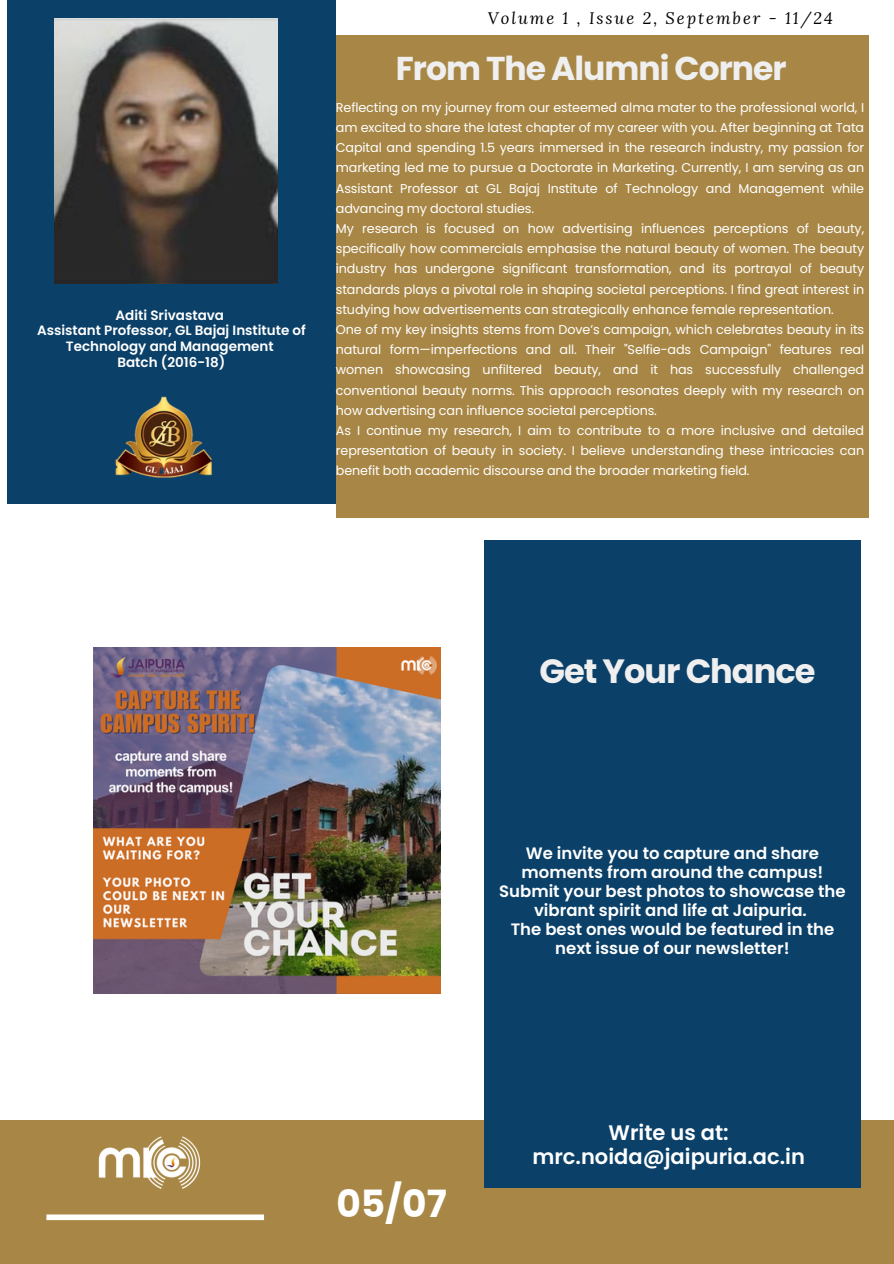
<style>
.page{position:relative;width:894px;height:1264px;background:#fff}
.page>*{position:absolute;margin:0;border:0;box-sizing:border-box;transform-origin:0 0}
.t1{font:700 37.5px "Poppins";color:#fff}
.t2{font:700 33.6px "Poppins";letter-spacing:-.03em;color:#efefef}
.t3{font:700 33px "Poppins";letter-spacing:-.03em;color:#efefef}
.t4{font:600 21px/24.8px "Poppins";color:#fff;text-align:center}
.t5{font:600 16.5px/19.2px "Poppins";color:#fff;text-align:center}
.t6{font:italic 16.5px "Lora";letter-spacing:.12em;color:#000}
.t7{font:600 13.5px/15.8px "Poppins";color:#fff;text-align:center}
.t8{font:12.75px/20.2px "Poppins";letter-spacing:-.01em;color:#fff;text-align:justify}
</style>
<div class="page">
<div style="left:336px;top:35px;width:532px;height:483px;background:#a88746"></div>
<div style="left:7px;top:0;width:329px;height:503px;background:#0b4068"></div>
<div style="left:0;top:1120px;width:893px;height:143px;background:#a88746"></div>
<div style="left:484px;top:540px;width:376px;height:647px;background:#0b4068"></div>
<div style="left:46px;top:1214px;width:218px;height:6px;background:#fff"></div>
<img style="left:83px;top:1136px;width:129px;height:85px">
<img style="left:54px;top:19px;width:223px;height:264px">
<img style="left:115px;top:396px;width:97px;height:82px">
<img style="left:94px;top:647px;width:346px;height:347px">
<h1 class="t7" style="left:37px;top:307px;width:270px">Aditi Srivastava<br>Assistant Professor, GL Bajaj Institute of<br>Technology and Management<br>Batch (2016-18)</h1>
<p class="t6" style="left:487px;top:7px;width:346px">Volume 1 , Issue 2, September - 11/24</p>
<h4 class="t3" style="left:395px;top:46px;width:392px">From The Alumni Corner</h4>
<h2 class="t8" style="left:336px;top:97px;width:529px">Reflecting on my journey from our esteemed alma mater to the professional world, I am excited to share the latest chapter of my career with you. After beginning at Tata Capital and spending 1.5 years immersed in the research industry, my passion for marketing led me to pursue a Doctorate in Marketing. Currently, I am serving as an Assistant Professor at GL Bajaj Institute of Technology and Management while advancing my doctoral studies.</h2>
<p class="t8" style="left:336px;top:218px;width:529px">My research is focused on how advertising influences perceptions of beauty, specifically how commercials emphasise the natural beauty of women. The beauty industry has undergone significant transformation, and its portrayal of beauty standards plays a pivotal role in shaping societal perceptions. I find great interest in studying how advertisements can strategically enhance female representation.</p>
<p class="t8" style="left:336px;top:319px;width:529px">One of my key insights stems from Dove’s campaign, which celebrates beauty in its natural form—imperfections and all. Their "Selfie-ads Campaign" features real women showcasing unfiltered beauty, and it has successfully challenged conventional beauty norms. This approach resonates deeply with my research on how advertising can influence societal perceptions.</p>
<p class="t8" style="left:336px;top:420px;width:529px">As I continue my research, I aim to contribute to a more inclusive and detailed representation of beauty in society. I believe understanding these intricacies can benefit both academic discourse and the broader marketing field.</p>
<p class="t2" style="left:539px;top:647px;width:277px">Get Your Chance</p>
<h2 class="t5" style="left:499px;top:843px;width:348px">We invite you to capture and share moments from around the campus!<br>Submit your best photos to showcase the vibrant spirit and life at Jaipuria.<br>The best ones would be featured in the next issue of our newsletter!</h2>
<p class="t1" style="left:336px;top:1178px;width:112px">05/07</p>
<h3 class="t4" style="left:532px;top:1119px;width:274px">Write us at: mrc.noida@jaipuria.ac.in</h3>
</div>
